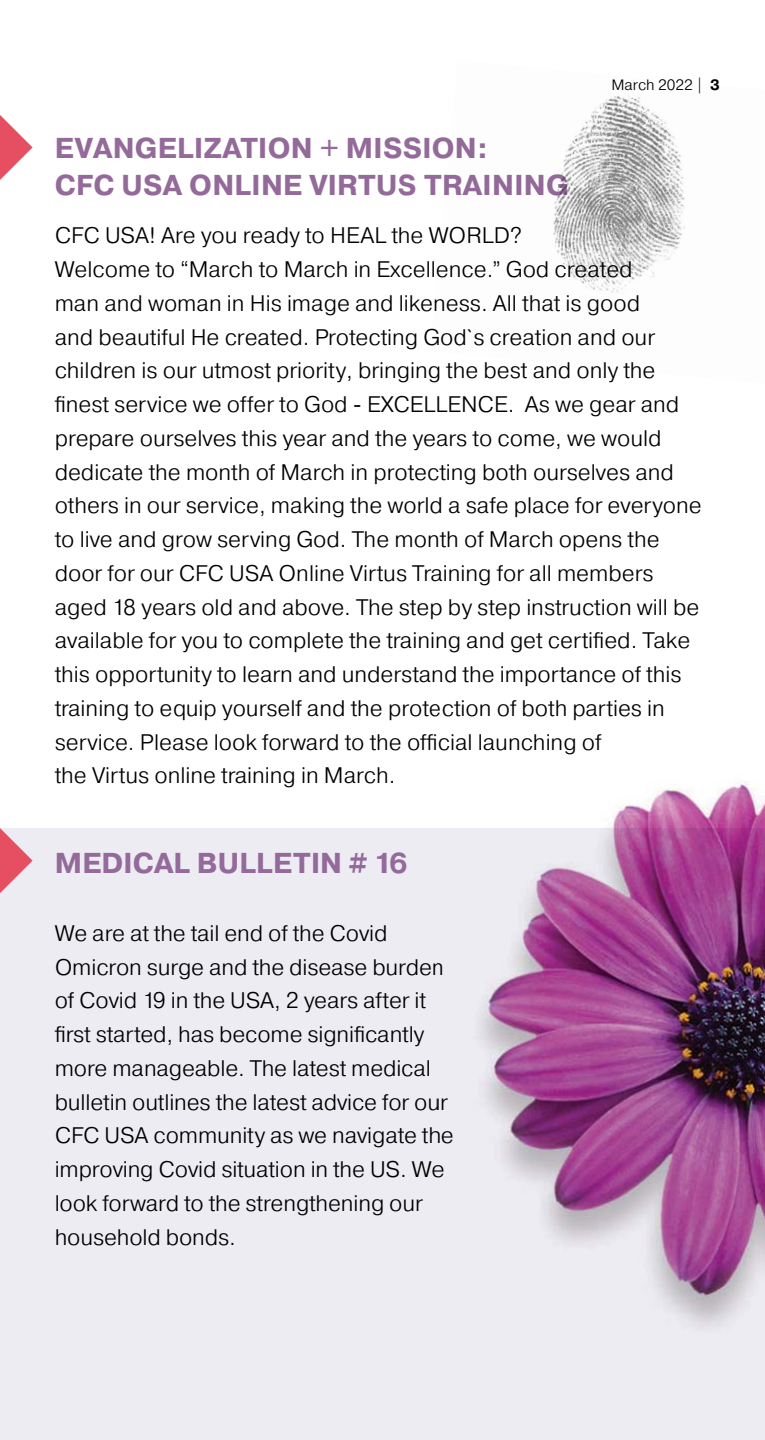
<style>
.page{position:relative;width:765px;height:1440px;background:#fff}
.page>*{position:absolute;margin:0;border:0;box-sizing:border-box;transform-origin:0 0}
.t1{font:700 28.75px/37.5px "Pragmatica";letter-spacing:.01em;color:#946a9a}
.t2{font:300 22.5px/33.8px "Pragmatica";color:#000}
.t3{font:300 15px "Pragmatica";color:#000}
.s1{font-weight:700}
</style>
<div class="page">
<div style="left:0;top:828px;width:765px;height:612px;background:#edecf2"></div>
<img style="left:553px;top:95px;width:132px;height:198px">
<svg style="left:0;top:115px;width:33px;height:65px"></svg>
<svg style="left:0;top:828px;width:33px;height:65px"></svg>
<img style="left:480px;top:781px;width:285px;height:546px">
<p class="t3" style="left:611px;top:75px;width:110px">March 2022 | <span class="s1">3</span></p>
<p class="t1" style="left:55px;top:129px;width:515px">EVANGELIZATION + MISSION:<br>CFC USA ONLINE VIRTUS TRAINING</p>
<p class="t2" style="left:55px;top:218px;width:649px">CFC USA! Are you ready to HEAL the WORLD?<br>Welcome to “March to March in Excellence.” God created<br>man and woman in His image and likeness. All that is good<br>and beautiful He created. Protecting God`s creation and our children is our utmost priority, bringing the best and only the finest service we offer to God - EXCELLENCE. As we gear and prepare ourselves this year and the years to come, we would dedicate the month of March in protecting both ourselves and others in our service, making the world a safe place for everyone to live and grow serving God. The month of March opens the door for our CFC USA Online Virtus Training for all members aged 18 years old and above. The step by step instruction will be available for you to complete the training and get certified. Take this opportunity to learn and understand the importance of this training to equip yourself and the protection of both parties in service. Please look forward to the official launching of<br>the Virtus online training in March.</p>
<p class="t1" style="left:55px;top:845px;width:354px">MEDICAL BULLETIN # 16</p>
<p class="t2" style="left:55px;top:916px;width:401px">We are at the tail end of the Covid Omicron surge and the disease burden of Covid 19 in the USA, 2 years after it first started, has become significantly more manageable. The latest medical bulletin outlines the latest advice for our CFC USA community as we navigate the improving Covid situation in the US. We look forward to the strengthening our household bonds.</p>
</div>
